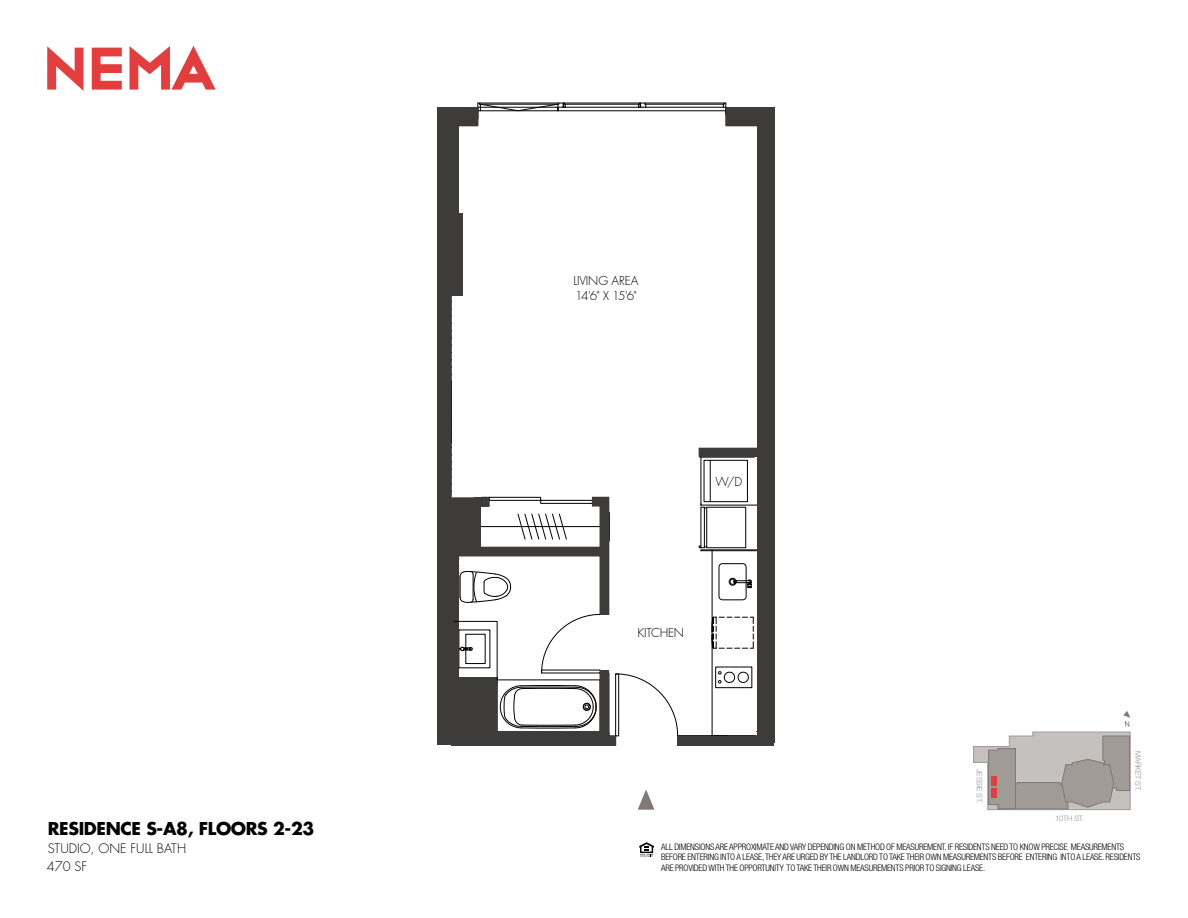
<style>
.page{position:relative;width:1188px;height:918px;background:#fff}
.page>*{position:absolute;margin:0;border:0;box-sizing:border-box;transform-origin:0 0}
.t1{font:700 17.25px "Futura Std";letter-spacing:-.02em;color:#000}
.t2{font:300 12.75px/18px "Futura Std";color:#000}
.t3{font:300 12px/15px "Futura Std";letter-spacing:-.015em;color:#000}
.t4{font:300 condensed 9px/10.5px "Helvetica Neue LT Std";letter-spacing:-.02em;color:#000}
.t5{font:300 7.5px "Helvetica Neue LT Std";letter-spacing:-.02em;color:#939598}
</style>
<div class="page">
<svg style="left:639px;top:842px;width:15px;height:15px"></svg>
<svg style="left:92px;top:48px;width:30px;height:42px"></svg>
<svg style="left:47px;top:46px;width:37px;height:45px"></svg>
<svg style="left:129px;top:46px;width:87px;height:44px"></svg>
<hr style="left:471px;top:111px;width:259px;height:1px;background:#000">
<hr style="left:564px;top:104px;width:75px;height:1px;background:#000">
<hr style="left:563px;top:107px;width:78px;height:1px;background:#000">
<hr style="left:645px;top:104px;width:79px;height:1px;background:#000">
<hr style="left:646px;top:107px;width:77px;height:1px;background:#000">
<svg style="left:638px;top:104px;width:8px;height:4px"></svg>
<hr style="left:478px;top:103px;width:248px;height:1px;background:#000">
<hr style="left:459px;top:556px;width:141px;height:1px;background:#000">
<hr style="left:481px;top:526px;width:119px;height:1px;background:#000">
<hr style="left:609px;top:497px;width:1px;height:117px;background:#000">
<svg style="left:592px;top:497px;width:18px;height:44px"></svg>
<div style="left:489px;top:497px;width:52px;height:3px;border:1px solid #000"></div>
<div style="left:541px;top:500px;width:52px;height:4px;border:1px solid #000"></div>
<hr style="left:712px;top:551px;width:1px;height:185px;background:#000">
<svg style="left:719px;top:563px;width:33px;height:37px"></svg>
<div style="left:704px;top:460px;width:44px;height:42px;border:1px solid #000"></div>
<hr style="left:710px;top:460px;width:1px;height:42px;background:#000">
<hr style="left:701px;top:457px;width:1px;height:48px;background:#000">
<hr style="left:712px;top:550px;width:47px;height:1px;background:#000">
<hr style="left:701px;top:505px;width:58px;height:1px;background:#000">
<svg style="left:699px;top:504px;width:47px;height:47px"></svg>
<svg style="left:451px;top:296px;width:60px;height:307px"></svg>
<svg style="left:699px;top:103px;width:76px;height:388px"></svg>
<hr style="left:451px;top:381px;width:1px;height:62px;background:#000">
<div style="left:757px;top:111px;width:17px;height:632px;background:#3e3c3b"></div>
<div style="left:678px;top:736px;width:96px;height:9px;background:#3e3c3b"></div>
<div style="left:451px;top:736px;width:165px;height:9px;background:#3e3c3b"></div>
<div style="left:451px;top:680px;width:8px;height:62px;background:#3e3c3b"></div>
<div style="left:439px;top:547px;width:20px;height:140px;background:#3e3c3b"></div>
<div style="left:449px;top:547px;width:157px;height:9px;background:#3e3c3b"></div>
<div style="left:600px;top:497px;width:9px;height:117px;background:#3e3c3b"></div>
<div style="left:592px;top:497px;width:8px;height:9px;background:#3e3c3b"></div>
<div style="left:474px;top:497px;width:7px;height:52px;background:#3e3c3b"></div>
<div style="left:437px;top:497px;width:52px;height:10px;background:#3e3c3b"></div>
<div style="left:438px;top:108px;width:13px;height:637px;background:#3e3c3b"></div>
<div style="left:444px;top:111px;width:14px;height:109px;background:#3e3c3b"></div>
<div style="left:442px;top:213px;width:21px;height:83px;background:#3e3c3b"></div>
<div style="left:726px;top:107px;width:48px;height:19px;background:#3e3c3b"></div>
<div style="left:699px;top:448px;width:69px;height:9px;background:#3e3c3b"></div>
<svg style="left:518px;top:514px;width:49px;height:26px"></svg>
<svg style="left:453px;top:614px;width:309px;height:132px"></svg>
<svg style="left:439px;top:103px;width:127px;height:30px"></svg>
<div style="left:442px;top:503px;width:36px;height:49px;background:#3e3c3b"></div>
<svg style="left:638px;top:789px;width:16px;height:21px"></svg>
<svg style="left:973px;top:711px;width:157px;height:99px"></svg>
<div style="left:991px;top:776px;width:6px;height:10px;background:#e33d3d"></div>
<div style="left:991px;top:788px;width:6px;height:10px;background:#e33d3d"></div>
<h1 class="t1" style="left:48px;top:817px;width:268px">RESIDENCE S-A8, FLOORS 2-23</h1>
<h2 class="t2" style="left:47px;top:839px;width:141px">STUDIO, ONE FULL BATH<br>470 SF</h2>
<h3 class="t3" style="left:573px;top:274px;width:67px">LIVING AREA<br>14'6" x 15'6"</h3>
<h3 class="t3" style="left:716px;top:475px;width:28px">W/D</h3>
<h3 class="t3" style="left:637px;top:626px;width:48px">KITCHEN</h3>
<p class="t5" style="left:984px;top:769px;width:36px;rotate:90deg">JESSIE ST.</p>
<p class="t5" style="left:1055px;top:813px;width:30px">10TH ST.</p>
<p class="t5" style="left:1143px;top:751px;width:42px;rotate:90deg">MARKET ST.</p>
<p class="t4" style="left:661px;top:841px;width:481px">ALL DIMENSIONS ARE APPROXIMATE AND VARY DEPENDING ON METHOD OF MEASUREMENT. IF RESIDENTS NEED TO KNOW PRECISE MEASUREMENTS<br>BEFORE ENTERING INTO A LEASE, THEY ARE URGED BY THE LANDLORD TO TAKE THEIR OWN MEASUREMENTS BEFORE ENTERING INTO A LEASE. RESIDENTS<br>ARE PROVIDED WITH THE OPPORTUNITY TO TAKE THEIR OWN MEASUREMENTS PRIOR TO SIGNING LEASE.</p>
</div>
